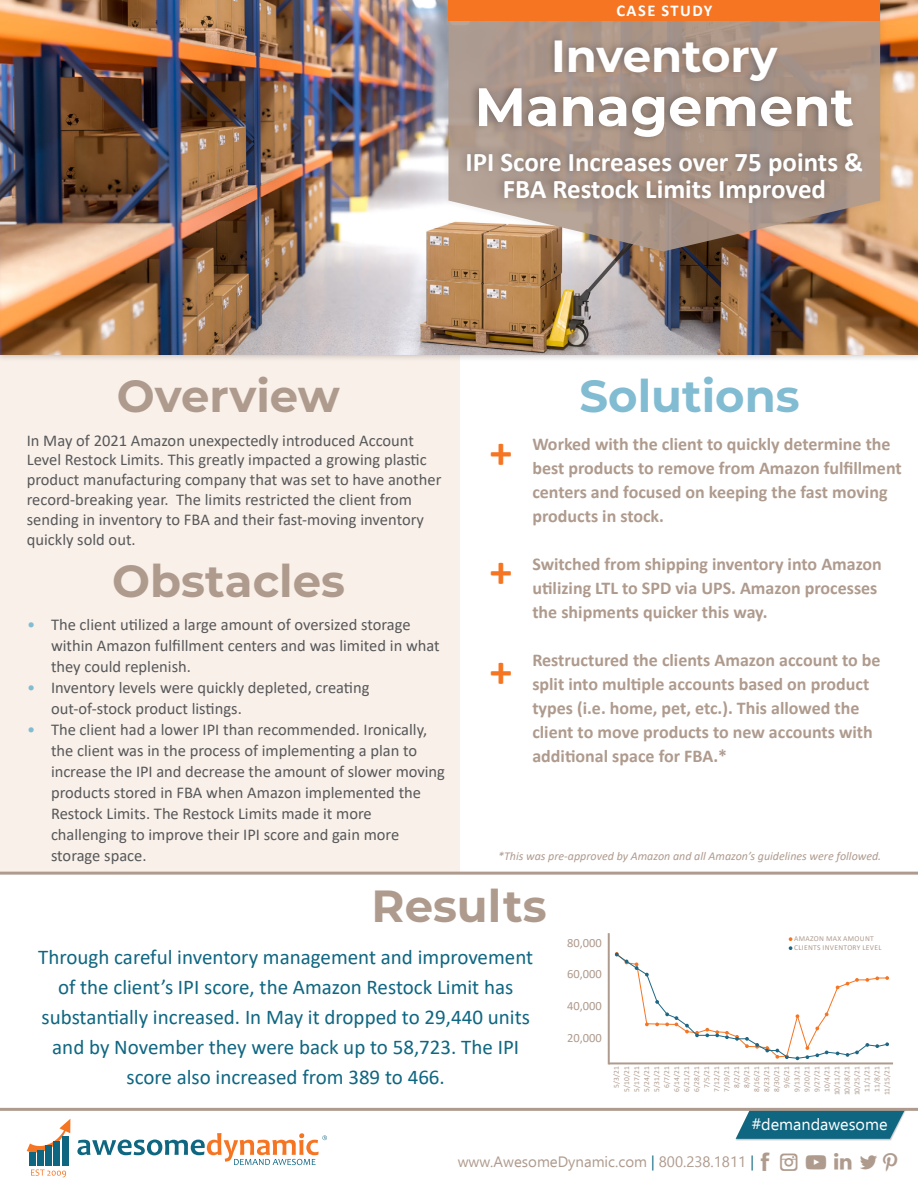
<style>
.page{position:relative;width:918px;height:1188px;background:#fff}
.page>*{position:absolute;margin:0;border:0;box-sizing:border-box;transform-origin:0 0}
.t1{font:700 54px "Montserrat";color:#fff}
.t2{font:700 45px "Montserrat";color:#af9b8e}
.t3{font:700 45px "Montserrat";color:#fff}
.t4{font:700 45px "Montserrat";color:#82bcd2}
.t5{font:700 45px "Calibri";color:#f57523}
.t6{font:700 27px "Calibri";color:#fff}
.t7{font:21px/30px "Calibri";color:#0f6681;text-align:center}
.t8{font:21px "Sosa";color:#af9b8e}
.t9{font:700 18px/24px "Calibri";color:#af9b8e}
.t10{font:16.5px/21px "Calibri";color:#57585a}
.t11{font:700 16.5px "Calibri";letter-spacing:.09em;color:#fff}
.t12{font:16.2px "Ebrima";color:#fff}
.t13{font:15px "Ebrima";color:#af9b8e}
.t14{font:12.45px "Calibri";color:#af9b8e}
.t15{font:italic 12px "Calibri";color:#af9b8e}
.t16{font:7.5px "Calibri";color:#af9b8e}
.t17{font:7.5px "Calibri";letter-spacing:.04em;color:#af9b8e}
.s1{color:#82bcd2}
.s2{color:#0f6681}
</style>
<div class="page">
<div style="left:0;top:354px;width:459px;height:519px;background:#f9f0e9"></div>
<svg style="left:77px;top:1133px;width:250px;height:32px"></svg>
<svg style="left:27px;top:1119px;width:43px;height:34px"></svg>
<div style="left:29px;top:1153px;width:6px;height:13px;background:#0f6681"></div>
<div style="left:37px;top:1150px;width:7px;height:16px;background:#0f6681"></div>
<div style="left:45px;top:1146px;width:7px;height:20px;background:#0f6681"></div>
<div style="left:53px;top:1141px;width:7px;height:25px;background:#0f6681"></div>
<div style="left:62px;top:1136px;width:6px;height:30px;background:#0f6681"></div>
<svg style="left:31px;top:1169px;width:35px;height:8px"></svg>
<div style="left:736px;top:1110px;width:170px;height:30px;background:#231f20;opacity:.25"></div>
<svg style="left:736px;top:1111px;width:169px;height:28px;background:#23728b"></svg>
<hr style="left:0;top:1108px;width:918px;height:3px;background:#af9b8e">
<div style="left:0;top:0;width:918px;height:362px;background:#231f20;opacity:.35"></div>
<img style="left:0;top:0;width:918px;height:354px">
<hr style="left:0;top:872px;width:918px;height:3px;background:#af9b8e">
<div style="left:441px;top:0;width:447px;height:259px;background:#231f20;opacity:.1"></div>
<svg style="left:448px;top:21px;width:432px;height:230px;background:#b59b88"></svg>
<div style="left:468px;top:33px;width:390px;height:112px;background:#231f20;opacity:.35"></div>
<div style="left:457px;top:145px;width:411px;height:65px;background:#231f20;opacity:.35"></div>
<div style="left:448px;top:0;width:432px;height:21px;background:#f57523"></div>
<hr style="left:608px;top:933px;width:2px;height:131px;background:#af9b8e">
<hr style="left:609px;top:1062px;width:284px;height:2px;background:#af9b8e">
<svg style="left:615px;top:937px;width:274px;height:123px"></svg>
<p class="t11" style="left:616px;top:-2px;width:98px">CASE STUDY</p>
<p class="t3" style="left:551px;top:24px;width:228px">Inventory</p>
<p class="t1" style="left:475px;top:68px;width:381px">Management</p>
<p class="t6" style="left:466px;top:143px;width:399px">IPI Score Increases over 75 points &amp;</p>
<p class="t6" style="left:503px;top:170px;width:325px">FBA Restock Limits Improved</p>
<p class="t2" style="left:117px;top:364px;width:225px">Overview</p>
<p class="t10" style="left:27px;top:430px;width:416px;line-height:19.8px">In May of 2021 Amazon unexpectedly introduced Account Level Restock Limits. This greatly impacted a growing plastic product manufacturing company that was set to have another record-breaking year. The limits restricted the client from sending in inventory to FBA and their fast-moving inventory quickly sold out.</p>
<p class="t9" style="left:532px;top:432px;width:371px">Worked with the client to quickly determine the best products to remove from Amazon fulfillment centers and focused on keeping the fast moving products in stock.</p>
<p class="t9" style="left:532px;top:552px;width:351px">Switched from shipping inventory into Amazon utilizing LTL to SPD via UPS. Amazon processes the shipments quicker this way.</p>
<p class="t9" style="left:532px;top:648px;width:350px">Restructured the clients Amazon account to be split into multiple accounts based on product types (i.e. home, pet, etc.). This allowed the client to move products to new accounts with additional space for FBA.*</p>
<p class="t4" style="left:580px;top:364px;width:222px">Solutions</p>
<p class="t5" style="left:490px;top:420px;width:24px">+</p>
<p class="t5" style="left:490px;top:539px;width:24px">+</p>
<p class="t2" style="left:112px;top:549px;width:234px">Obstacles</p>
<p class="t10" style="left:51px;top:614px;width:390px;text-indent:-24px"><span class="s1">•</span> The client utilized a large amount of oversized storage within Amazon fulfillment centers and was limited in what they could replenish.</p>
<p class="t10" style="left:27px;top:677px;width:344px"><span class="s1">•</span> Inventory levels were quickly depleted, creating</p>
<p class="t10" style="left:51px;top:698px;width:192px">out-of-stock product listings.</p>
<p class="t10" style="left:51px;top:719px;width:395px;text-indent:-24px"><span class="s1">•</span> The client had a lower IPI than recommended. Ironically, the client was in the process of implementing a plan to increase the IPI and decrease the amount of slower moving products stored in FBA when Amazon implemented the</p>
<p class="t10" style="left:51px;top:803px;width:350px">Restock Limits. The Restock Limits made it more challenging to improve their IPI score and gain more storage space.</p>
<p class="t2" style="left:372px;top:874px;width:177px">Results</p>
<p class="t7" style="left:38px;top:941px;width:496px">Through careful inventory management and improvement of the client’s IPI score, the Amazon Restock Limit has substantially increased. In May it dropped to 29,440 units and by November they were back up to 58,723. The IPI score also increased from 389 to 466.</p>
<p class="t5" style="left:490px;top:639px;width:24px">+</p>
<p class="t15" style="left:498px;top:848px;width:385px">*This was pre-approved by Amazon and all Amazon’s guidelines were followed.</p>
<p class="t17" style="left:794px;top:934px;width:81px">AMAZON MAX AMOUNT</p>
<p class="t17" style="left:794px;top:943px;width:89px">CLIENTS INVENTORY LEVEL</p>
<p class="t14" style="left:567px;top:934px;width:36px">80,000</p>
<p class="t14" style="left:567px;top:966px;width:36px">60,000</p>
<p class="t14" style="left:567px;top:997px;width:36px">40,000</p>
<p class="t14" style="left:567px;top:1029px;width:36px">20,000</p>
<p class="t16" style="left:611px;top:1088px;width:23px;rotate:-90deg">5/3/21</p>
<p class="t16" style="left:621px;top:1092px;width:26px;rotate:-90deg">5/10/21</p>
<p class="t16" style="left:631px;top:1092px;width:26px;rotate:-90deg">5/17/21</p>
<p class="t16" style="left:641px;top:1092px;width:26px;rotate:-90deg">5/24/21</p>
<p class="t16" style="left:651px;top:1092px;width:26px;rotate:-90deg">5/31/21</p>
<p class="t16" style="left:661px;top:1088px;width:23px;rotate:-90deg">6/7/21</p>
<p class="t16" style="left:671px;top:1092px;width:26px;rotate:-90deg">6/14/21</p>
<p class="t16" style="left:681px;top:1092px;width:26px;rotate:-90deg">6/21/21</p>
<p class="t16" style="left:691px;top:1092px;width:26px;rotate:-90deg">6/28/21</p>
<p class="t16" style="left:701px;top:1088px;width:23px;rotate:-90deg">7/5/21</p>
<p class="t16" style="left:711px;top:1092px;width:26px;rotate:-90deg">7/12/21</p>
<p class="t16" style="left:722px;top:1092px;width:26px;rotate:-90deg">7/19/21</p>
<p class="t16" style="left:732px;top:1088px;width:23px;rotate:-90deg">8/2/21</p>
<p class="t16" style="left:742px;top:1088px;width:23px;rotate:-90deg">8/9/21</p>
<p class="t16" style="left:752px;top:1092px;width:26px;rotate:-90deg">8/16/21</p>
<p class="t16" style="left:762px;top:1092px;width:26px;rotate:-90deg">8/23/21</p>
<p class="t16" style="left:772px;top:1092px;width:26px;rotate:-90deg">8/30/21</p>
<p class="t16" style="left:782px;top:1088px;width:23px;rotate:-90deg">9/6/21</p>
<p class="t16" style="left:792px;top:1092px;width:26px;rotate:-90deg">9/13/21</p>
<p class="t16" style="left:802px;top:1092px;width:26px;rotate:-90deg">9/20/21</p>
<p class="t16" style="left:812px;top:1092px;width:26px;rotate:-90deg">9/27/21</p>
<p class="t16" style="left:822px;top:1092px;width:26px;rotate:-90deg">10/4/21</p>
<p class="t16" style="left:832px;top:1095px;width:30px;rotate:-90deg">10/11/21</p>
<p class="t16" style="left:842px;top:1095px;width:30px;rotate:-90deg">10/18/21</p>
<p class="t16" style="left:852px;top:1095px;width:30px;rotate:-90deg">10/25/21</p>
<p class="t16" style="left:862px;top:1092px;width:26px;rotate:-90deg">11/1/21</p>
<p class="t16" style="left:872px;top:1092px;width:26px;rotate:-90deg">11/8/21</p>
<p class="t16" style="left:882px;top:1095px;width:30px;rotate:-90deg">11/15/21</p>
<p class="t12" style="left:752px;top:1112px;width:137px">#demandawesome</p>
<p class="t8" style="left:755px;top:1152px;width:23px">v</p>
<p class="t13" style="left:458px;top:1151px;width:298px">www.AwesomeDynamic.com <span class="s2">|</span> 800.238.1811 <span class="s2">|</span></p>
</div>
